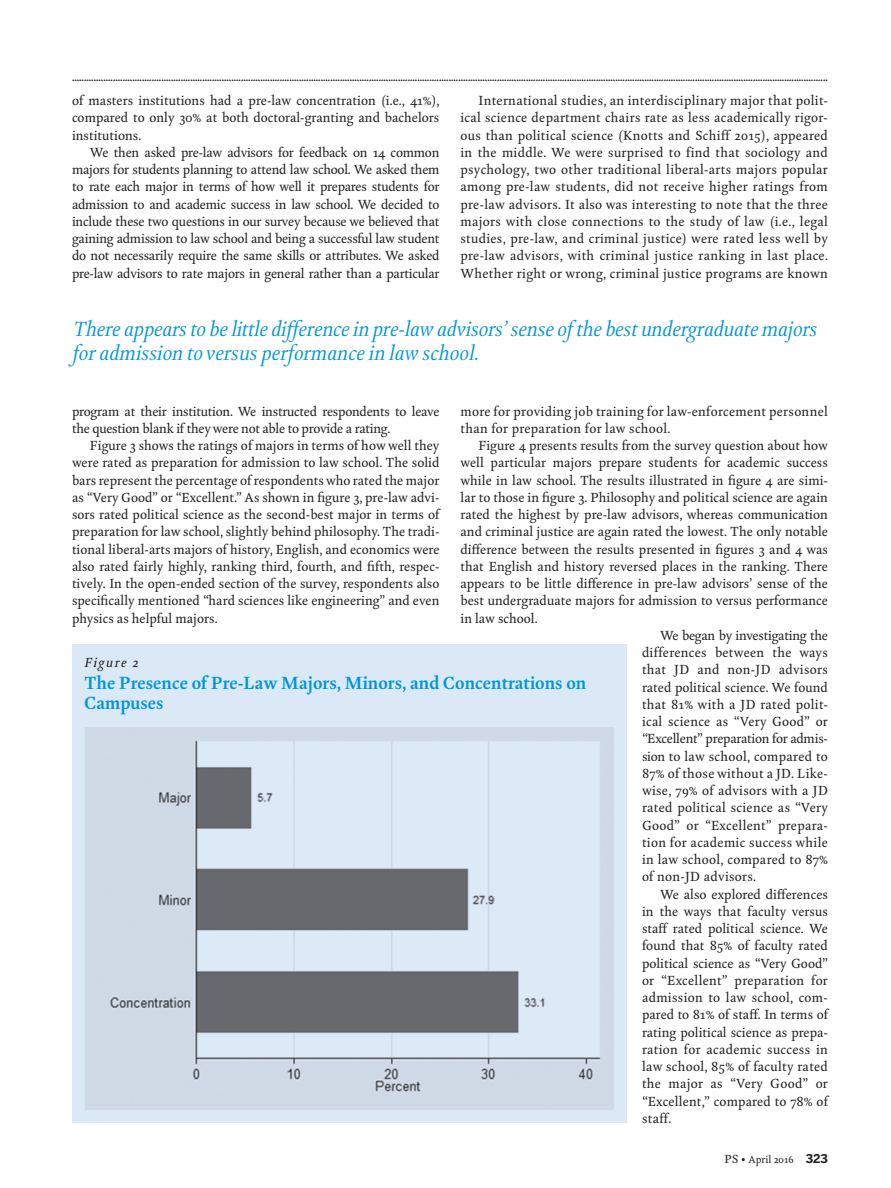
<style>
.page{position:relative;width:891px;height:1188px;background:#fff}
.page>*{position:absolute;margin:0;border:0;box-sizing:border-box;transform-origin:0 0}
.t1{font:italic 21px/24px "Kingfisher Display";letter-spacing:-.01em;color:#0096d6}
.t2{font:700 18px/19.5px "Kingfisher";color:#0096d6}
.t3{font:13.5px/17.2px "Kingfisher";color:#231f20;text-align:justify}
.t4{font:13.5px/17.2px "Kingfisher";letter-spacing:.02em;color:#231f20}
.t5{font:13.5px/17.2px "Kingfisher";letter-spacing:-.02em;color:#231f20}
.t6{font:italic 13.5px "Kingfisher";letter-spacing:.11em;color:#231f20}
.t7{font:700 10.5px "Kingfisher";color:#231f20}
.t8{font:10.5px "Kingfisher";color:#231f20}
.s1{font-size:12px}
.s2{font-family:"Benton Sans";font-weight:700;font-size:12px}
</style>
<div class="page">
<div style="left:72px;top:644px;width:555px;height:479px;background:#dbe9f7"></div>
<img style="left:85px;top:727px;width:529px;height:383px">
<p class="t7" style="left:72px;top:74px;width:757px">.........................................................................................................................................................................................................................................................................................................................</p>
<p class="t3" style="left:72px;top:93px;width:369px">of masters institutions had a pre-law concentration (i.e., 41%), compared to only 30% at both doctoral-granting and bachelors institutions.</p>
<p class="t3" style="left:72px;top:145px;width:369px;text-indent:18px">We then asked pre-law advisors for feedback on 14 common majors for students planning to attend law school. We asked them to rate each major in terms of how well it prepares students for admission to and academic success in law school. We decided to include these two questions in our survey because we believed that gaining admission to law school and being a successful law student do not necessarily require the same skills or attributes. We asked pre-law advisors to rate majors in general rather than a particular</p>
<p class="t3" style="left:461px;top:93px;width:369px;text-indent:18px">International studies, an interdisciplinary major that polit&shy;ical science department chairs rate as less academically rigor&shy;ous than political science (Knotts and Schiff 2015 ), appeared in the middle. We were surprised to find that sociology and psychology, two other traditional liberal-arts majors popular among pre-law students, did not receive higher ratings from pre-law advisors. It also was interesting to note that the three majors with close connections to the study of law (i.e., legal studies, pre-law, and criminal justice) were rated less well by pre-law advisors, with criminal justice ranking in last place.<br>Whether right or wrong, criminal justice programs are known</p>
<h1 class="t1" style="left:72px;top:320px;width:746px">There appears to be little difference in pre-law advisors’ sense of the best undergraduate majors for admission to versus performance in law school.</h1>
<p class="t5" style="left:72px;top:404px;width:369px">program at their institution. We instructed respondents to leave the question blank if they were not able to provide a rating.</p>
<p class="t3" style="left:72px;top:438px;width:369px;text-indent:18px">Figure 3 shows the ratings of majors in terms of how well they were rated as preparation for admission to law school. The solid bars represent the percentage of respondents who rated the major as “Very Good” or “Excellent.” As shown in figure 3 , pre-law advi&shy;sors rated political science as the second-best major in terms of preparation for law school, slightly behind philosophy. The tradi&shy;tional liberal-arts majors of history, English, and economics were also rated fairly highly, ranking third, fourth, and fifth, respec&shy;tively. In the open-ended section of the survey, respondents also specifically mentioned “hard sciences like engineering” and even physics as helpful majors.</p>
<p class="t4" style="left:461px;top:404px;width:369px">more for providing job training for law-enforcement personnel than for preparation for law school.</p>
<p class="t3" style="left:478px;top:438px;width:351px">Figure 4 presents results from the survey question about how</p>
<p class="t3" style="left:461px;top:456px;width:369px">well particular majors prepare students for academic success</p>
<p class="t3" style="left:461px;top:473px;width:369px">while in law school. The results illustrated in figure 4 are simi-</p>
<p class="t3" style="left:461px;top:490px;width:369px">lar to those in figure 3 . Philosophy and political science are again</p>
<p class="t3" style="left:461px;top:507px;width:369px">rated the highest by pre-law advisors, whereas communication</p>
<p class="t3" style="left:461px;top:525px;width:369px">and criminal justice are again rated the lowest. The only notable</p>
<p class="t3" style="left:461px;top:542px;width:369px">difference between the results presented in figures 3 and 4 was</p>
<p class="t3" style="left:461px;top:559px;width:369px">that English and history reversed places in the ranking. There</p>
<p class="t3" style="left:461px;top:576px;width:369px">appears to be little difference in pre-law advisors’ sense of the</p>
<p class="t3" style="left:461px;top:594px;width:369px">best undergraduate majors for admission to versus performance</p>
<p class="t3" style="left:461px;top:611px;width:79px">in law school.</p>
<p class="t5" style="left:660px;top:628px;width:170px">We began by investigating the</p>
<p class="t4" style="left:642px;top:645px;width:188px">differences between the ways</p>
<p class="t4" style="left:642px;top:663px;width:188px">that JD and non-JD advisors</p>
<p class="t3" style="left:642px;top:680px;width:188px">rated political science. We found</p>
<p class="t4" style="left:642px;top:697px;width:188px">that 81% with a JD rated polit-</p>
<p class="t4" style="left:642px;top:714px;width:188px">ical science as “Very Good” or</p>
<p class="t5" style="left:642px;top:732px;width:188px">“Excellent” preparation for admis-</p>
<p class="t4" style="left:642px;top:749px;width:188px">sion to law school, compared to</p>
<p class="t4" style="left:642px;top:766px;width:188px">87% of those without a JD. Like-</p>
<p class="t4" style="left:642px;top:783px;width:188px">wise, 79% of advisors with a JD</p>
<p class="t4" style="left:642px;top:801px;width:188px">rated political science as “Very</p>
<p class="t4" style="left:642px;top:818px;width:188px">Good” or “Excellent” prepara-</p>
<p class="t4" style="left:642px;top:835px;width:188px">tion for academic success while</p>
<p class="t4" style="left:642px;top:852px;width:188px">in law school, compared to 87%</p>
<p class="t4" style="left:642px;top:870px;width:116px">of non-JD advisors.</p>
<p class="t3" style="left:660px;top:887px;width:170px">We also explored differences</p>
<p class="t3" style="left:642px;top:904px;width:188px">in the ways that faculty versus</p>
<p class="t3" style="left:642px;top:921px;width:188px">staff rated political science. We</p>
<p class="t3" style="left:642px;top:939px;width:188px">found that 85% of faculty rated</p>
<p class="t3" style="left:642px;top:956px;width:188px">political science as “Very Good”</p>
<p class="t4" style="left:642px;top:973px;width:188px">or “Excellent” preparation for</p>
<p class="t4" style="left:642px;top:990px;width:188px">admission to law school, com-</p>
<p class="t3" style="left:642px;top:1008px;width:188px">pared to 81% of staff. In terms of</p>
<p class="t3" style="left:642px;top:1025px;width:188px">rating political science as prepa-</p>
<p class="t4" style="left:642px;top:1042px;width:188px">ration for academic success in</p>
<p class="t4" style="left:642px;top:1059px;width:188px">law school, 85% of faculty rated</p>
<p class="t4" style="left:642px;top:1077px;width:188px">the major as “Very Good” or</p>
<p class="t3" style="left:642px;top:1094px;width:188px">“Excellent,” compared to 78% of</p>
<p class="t3" style="left:642px;top:1111px;width:31px">staff.</p>
<p class="t6" style="left:84px;top:657px;width:55px">Figure 2</p>
<h2 class="t2" style="left:84px;top:675px;width:504px">The Presence of Pre-Law Majors, Minors, and Concentrations on<br>Campuses</h2>
<p class="t8" style="left:724px;top:1156px;width:105px"><span class="s1">PS •</span> April 2016 <span class="s2">323</span></p>
</div>
